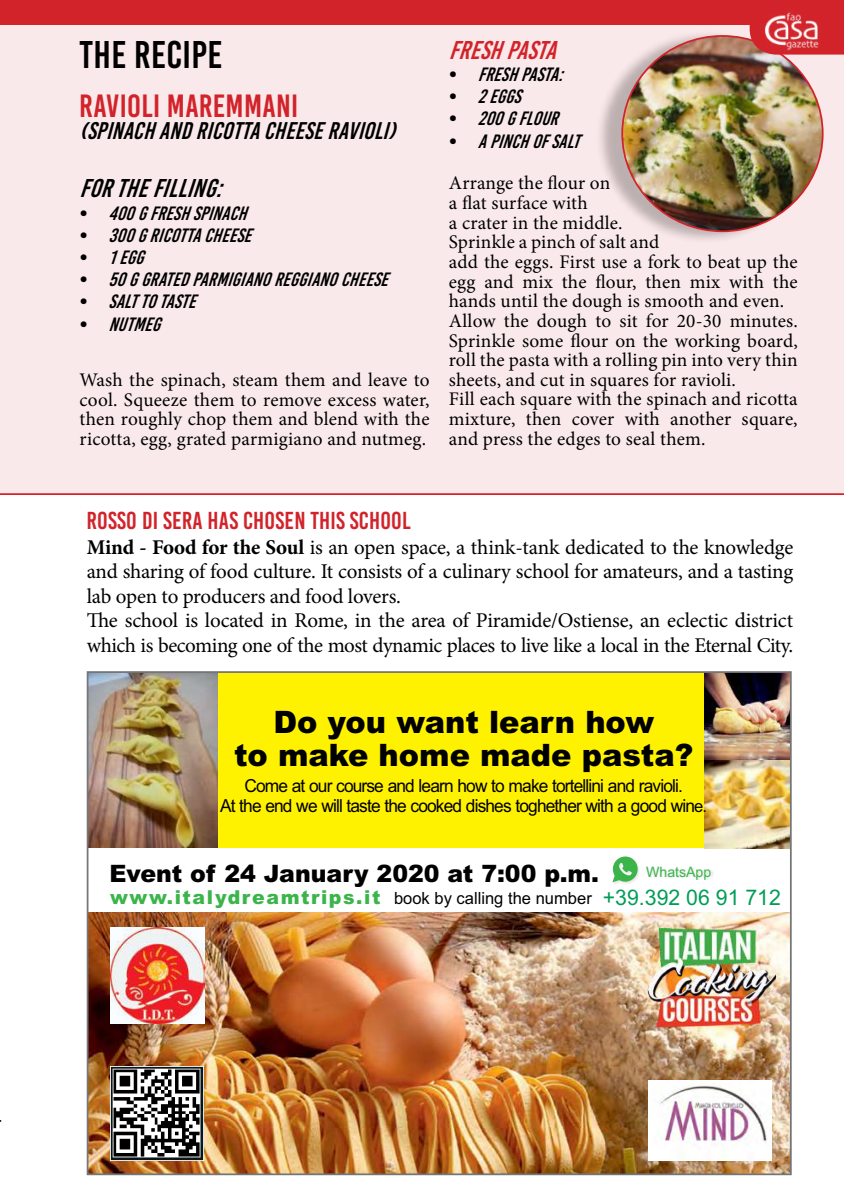
<style>
.page{position:relative;width:844px;height:1191px;background:#fff}
.page>*{position:absolute;margin:0;border:0;box-sizing:border-box;transform-origin:0 0}
.t1{font:38.5px "Bebas Kai";letter-spacing:.01em;color:#000}
.t2{font:32.2px "Bebas Kai";letter-spacing:.01em;color:#d2232a}
.t3{font:900 30.8px/33.1px "Arial";color:#000;text-align:center}
.t4{font:italic 25.72px "Bebas Kai";color:#000}
.t5{font:italic 25.72px "Bebas Kai";color:#d2232a}
.t6{font:24.5px "Bebas Kai";letter-spacing:.01em;color:#d2232a}
.t7{font:italic 24.15px "Bebas Kai";color:#000}
.t8{font:900 23.97px "Arial";color:#000}
.t9{font:21px/24.5px "Minion Pro";letter-spacing:-.015em;color:#000}
.t10{font:19.25px/19.6px "Minion Pro";letter-spacing:.01em;color:#000;text-align:justify}
.t11{font:italic 19.25px "Bebas Kai";color:#000}
.t12{font:900 19.25px "Arial";letter-spacing:.085em;color:#3bb54a}
.t13{font:18.03px/20.1px "Arial";letter-spacing:-.05em;color:#000;text-align:center;scale:.96 1}
.t14{font:16.8px "Arial";color:#000}
.t15{font:14.35px "Arial";color:#3bb54a}
.s1{font-style:normal}
.s2{font-weight:700}
.s3{font-size:17.15px}
.s4{font-size:21.53px;color:#009d57}
</style>
<div class="page">
<div style="left:0;top:0;width:843px;height:495px;background:#fae9ea"></div>
<div style="left:0;top:0;width:759px;height:25px;background:#d2232a"></div>
<div style="left:217px;top:672px;width:487px;height:176px;background:#fff200"></div>
<img style="left:90px;top:912px;width:698px;height:260px">
<img style="left:110px;top:927px;width:94px;height:96px">
<img style="left:648px;top:928px;width:127px;height:98px">
<img style="left:704px;top:674px;width:84px;height:174px">
<img style="left:90px;top:674px;width:127px;height:173px">
<img style="left:612px;top:864px;width:101px;height:20px">
<svg style="left:612px;top:856px;width:25px;height:26px"></svg>
<img style="left:110px;top:1066px;width:93px;height:95px">
<img style="left:648px;top:1080px;width:123px;height:81px">
<div style="left:87px;top:671px;width:704px;height:504px;border:2px solid #737577"></div>
<hr style="left:0;top:493px;width:843px;height:2px;background:#d2232a">
<div style="left:595px;top:29px;width:220px;height:215px;background:#000;opacity:.25"></div>
<img style="left:622px;top:36px;width:200px;height:195px">
<svg style="left:749px;top:0;width:94px;height:55px;background:#d54045"></svg>
<h1 class="t1" style="left:80px;top:34px;width:144px">THE RECIPE</h1>
<h2 class="t2" style="left:80px;top:88px;width:220px">RAVIOLI MAREMMANI</h2>
<p class="t7" style="left:80px;top:117px;width:324px">(SPINACHANDRICOTTACHEESERAVIOLI)</p>
<h3 class="t4" style="left:80px;top:175px;width:152px">FORTHEFILLING:</h3>
<p class="t11" style="left:80px;top:203px;width:175px"><span class="s1">•</span> 400GFRESHSPINACH</p>
<p class="t11" style="left:80px;top:225px;width:180px"><span class="s1">•</span> 300GRICOTTACHEESE</p>
<p class="t11" style="left:80px;top:247px;width:72px"><span class="s1">•</span> 1EGG</p>
<p class="t11" style="left:80px;top:269px;width:316px"><span class="s1">•</span> 50GGRATEDPARMIGIANOREGGIANOCHEESE</p>
<p class="t11" style="left:80px;top:291px;width:124px"><span class="s1">•</span> SALTTOTASTE</p>
<p class="t11" style="left:80px;top:313px;width:89px"><span class="s1">•</span> NUTMEG</p>
<p class="t10" style="left:80px;top:370px;width:351px">Wash the spinach, steam them and leave to cool. Squeeze them to remove excess water, then roughly chop them and blend with the ricotta, egg, grated parmigiano and nutmeg.</p>
<h3 class="t5" style="left:448px;top:36px;width:117px">FRESHPASTA</h3>
<p class="t11" style="left:448px;top:64px;width:122px"><span class="s1">•</span> FRESHPASTA:</p>
<p class="t11" style="left:448px;top:86px;width:80px"><span class="s1">•</span> 2EGGS</p>
<p class="t11" style="left:448px;top:108px;width:117px"><span class="s1">•</span> 200GFLOUR</p>
<p class="t11" style="left:448px;top:130px;width:139px"><span class="s1">•</span> APINCHOFSALT</p>
<p class="t10" style="left:448px;top:173px;width:350px;text-align:left">Arrange the flour on<br>a flat surface with<br>a crater in the middle.<br>Sprinkle a pinch of salt and<br>add the eggs. First use a fork to beat up the egg and mix the flour, then mix with the hands until the dough is smooth and even.<br>Allow the dough to sit for 20-30 minutes.<br>Sprinkle some flour on the working board, roll the pasta with a rolling pin into very thin sheets, and cut in squares for ravioli.<br>Fill each square with the spinach and ricotta mixture, then cover with another square, and press the edges to seal them.</p>
<p class="t6" style="left:87px;top:507px;width:325px">ROSSO DI SERA HAS CHOSEN THIS SCHOOL</p>
<p class="t9" style="left:87px;top:535px;width:708px"><span class="s2">Mind - Food for the Soul</span> is an open space, a think-tank dedicated to the knowledge and sharing of food culture. It consists of a culinary school for amateurs, and a tasting lab open to producers and food lovers.<br>The school is located in Rome, in the area of Piramide/Ostiense, an eclectic district which is becoming one of the most dynamic places to live like a local in the Eternal City.</p>
<h3 class="t3" style="left:234px;top:704px;width:460px">Do you want learn how<br>to make home made pasta?</h3>
<p class="t13" style="left:220px;top:775px;width:509px">Come at our course and learn how to make tortellini and ravioli.<br>At the end we will taste the cooked dishes toghether with a good win<span class="s3">e.</span></p>
<p class="t8" style="left:109px;top:856px;width:491px">Event of 24 January 2020 at 7:00 p.m.</p>
<p class="t14" style="left:394px;top:886px;width:388px">book by calling the number <span class="s4">+39.392 06 91 712</span></p>
<p class="t15" style="left:646px;top:862px;width:67px">WhatsApp</p>
<p class="t12" style="left:110px;top:883px;width:272px">www.italydreamtrips.it</p>
</div>
